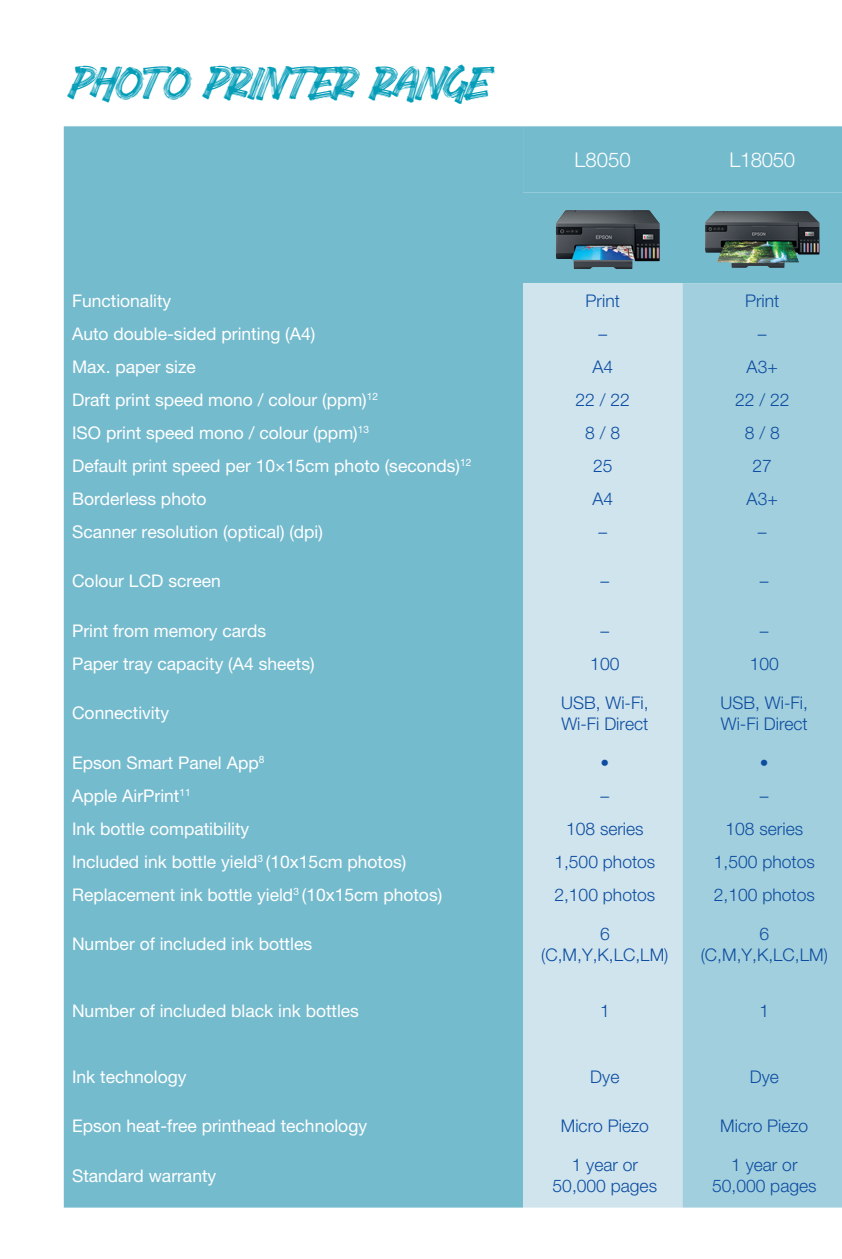
<style>
.page{position:relative;width:842px;height:1259px;background:#fff}
.page>*{position:absolute;margin:0;border:0;box-sizing:border-box;transform-origin:0 0}
.t1{font:39px "Briche";letter-spacing:-.03em;color:#049db8}
.t2{font:300 20.4px "Helvetica Neue LT";letter-spacing:-.02em;color:#fff}
.t3{font:17.4px "Helvetica Neue LT";color:#fff}
.t4{font:300 17.4px "Helvetica Neue LT";color:#0d4da1}
</style>
<div class="page">
<div style="left:64px;top:126px;width:778px;height:1081px;background:#75bbce"></div>
<div style="left:523px;top:126px;width:319px;height:66px;background:#75bbce"></div>
<div style="left:523px;top:283px;width:159px;height:924px;background:#cfe4ed"></div>
<div style="left:682px;top:283px;width:160px;height:924px;background:#a2cfdd"></div>
<img style="left:705px;top:211px;width:114px;height:57px">
<img style="left:556px;top:210px;width:104px;height:59px">
<p class="t1" style="left:66px;top:48px;width:421px">PHOTO PRINTER RANGE</p>
<p class="t2" style="left:575px;top:148px;width:58px">L8050</p>
<p class="t2" style="left:729px;top:148px;width:67px">L18050</p>
<p class="t3" style="left:72px;top:290px;width:101px">Functionality</p>
<p class="t4" style="left:586px;top:290px;width:36px">Print</p>
<p class="t4" style="left:745px;top:290px;width:36px">Print</p>
<p class="t3" style="left:72px;top:323px;width:245px">Auto double-sided printing (A4)</p>
<p class="t4" style="left:598px;top:323px;width:10px">–</p>
<p class="t4" style="left:758px;top:323px;width:10px">–</p>
<p class="t3" style="left:72px;top:356px;width:125px">Max. paper size</p>
<p class="t4" style="left:592px;top:356px;width:22px">A4</p>
<p class="t4" style="left:747px;top:356px;width:33px">A3+</p>
<p class="t3" style="left:72px;top:389px;width:308px">Draft print speed mono / colour (ppm)<sup>12</sup></p>
<p class="t4" style="left:576px;top:389px;width:56px">22 / 22</p>
<p class="t4" style="left:735px;top:389px;width:56px">22 / 22</p>
<p class="t3" style="left:72px;top:422px;width:298px">ISO print speed mono / colour (ppm)<sup>13</sup></p>
<p class="t4" style="left:585px;top:422px;width:36px">8 / 8</p>
<p class="t4" style="left:745px;top:422px;width:36px">8 / 8</p>
<p class="t3" style="left:72px;top:455px;width:401px">Default print speed per 10×15cm photo (seconds)<sup>12</sup></p>
<p class="t4" style="left:593px;top:455px;width:21px">25</p>
<p class="t4" style="left:752px;top:455px;width:21px">27</p>
<p class="t3" style="left:72px;top:488px;width:136px">Borderless photo</p>
<p class="t4" style="left:592px;top:488px;width:22px">A4</p>
<p class="t4" style="left:747px;top:488px;width:33px">A3+</p>
<p class="t3" style="left:72px;top:521px;width:252px">Scanner resolution (optical) (dpi)</p>
<p class="t4" style="left:598px;top:521px;width:10px">–</p>
<p class="t4" style="left:758px;top:521px;width:10px">–</p>
<p class="t3" style="left:72px;top:571px;width:150px">Colour LCD screen</p>
<p class="t4" style="left:600px;top:570px;width:10px">–</p>
<p class="t4" style="left:760px;top:570px;width:10px">–</p>
<p class="t3" style="left:72px;top:620px;width:196px">Print from memory cards</p>
<p class="t4" style="left:600px;top:620px;width:10px">–</p>
<p class="t4" style="left:760px;top:620px;width:10px">–</p>
<p class="t3" style="left:72px;top:653px;width:244px">Paper tray capacity (A4 sheets)</p>
<p class="t4" style="left:590px;top:653px;width:31px">100</p>
<p class="t4" style="left:750px;top:653px;width:31px">100</p>
<p class="t3" style="left:72px;top:703px;width:99px">Connectivity</p>
<p class="t4" style="left:561px;top:692px;width:89px">USB, Wi-Fi,</p>
<p class="t4" style="left:561px;top:712px;width:88px">Wi-Fi Direct</p>
<p class="t4" style="left:721px;top:692px;width:89px">USB, Wi-Fi,</p>
<p class="t4" style="left:721px;top:712px;width:88px">Wi-Fi Direct</p>
<p class="t3" style="left:72px;top:752px;width:194px">Epson Smart Panel App<sup>8</sup></p>
<p class="t4" style="left:600px;top:752px;width:10px">•</p>
<p class="t4" style="left:760px;top:752px;width:10px">•</p>
<p class="t3" style="left:72px;top:785px;width:120px">Apple AirPrint<sup>11</sup></p>
<p class="t4" style="left:600px;top:785px;width:10px">–</p>
<p class="t4" style="left:760px;top:785px;width:10px">–</p>
<p class="t3" style="left:72px;top:818px;width:179px">Ink bottle compatibility</p>
<p class="t4" style="left:566px;top:818px;width:79px">108 series</p>
<p class="t4" style="left:725px;top:818px;width:79px">108 series</p>
<p class="t3" style="left:72px;top:851px;width:336px">Included ink bottle yield<sup>3</sup> (10x15cm photos)</p>
<p class="t4" style="left:554px;top:851px;width:102px">1,500 photos</p>
<p class="t4" style="left:714px;top:851px;width:102px">1,500 photos</p>
<p class="t3" style="left:72px;top:884px;width:372px">Replacement ink bottle yield<sup>3</sup> (10x15cm photos)</p>
<p class="t4" style="left:554px;top:884px;width:102px">2,100 photos</p>
<p class="t4" style="left:714px;top:884px;width:102px">2,100 photos</p>
<p class="t3" style="left:72px;top:934px;width:242px">Number of included ink bottles</p>
<p class="t4" style="left:600px;top:923px;width:11px">6</p>
<p class="t4" style="left:541px;top:944px;width:129px">(C,M,Y,K,LC,LM)</p>
<p class="t4" style="left:759px;top:923px;width:11px">6</p>
<p class="t4" style="left:701px;top:944px;width:129px">(C,M,Y,K,LC,LM)</p>
<p class="t3" style="left:72px;top:1000px;width:288px">Number of included black ink bottles</p>
<p class="t4" style="left:600px;top:999px;width:11px">1</p>
<p class="t4" style="left:759px;top:999px;width:11px">1</p>
<p class="t3" style="left:72px;top:1066px;width:116px">Ink technology</p>
<p class="t4" style="left:590px;top:1065px;width:31px">Dye</p>
<p class="t4" style="left:750px;top:1065px;width:31px">Dye</p>
<p class="t3" style="left:72px;top:1115px;width:297px">Epson heat-free printhead technology</p>
<p class="t4" style="left:561px;top:1115px;width:90px">Micro Piezo</p>
<p class="t4" style="left:720px;top:1115px;width:90px">Micro Piezo</p>
<p class="t3" style="left:72px;top:1165px;width:146px">Standard warranty</p>
<p class="t4" style="left:572px;top:1154px;width:68px">1 year or</p>
<p class="t4" style="left:553px;top:1175px;width:106px">50,000 pages</p>
<p class="t4" style="left:731px;top:1154px;width:68px">1 year or</p>
<p class="t4" style="left:712px;top:1175px;width:106px">50,000 pages</p>
</div>
